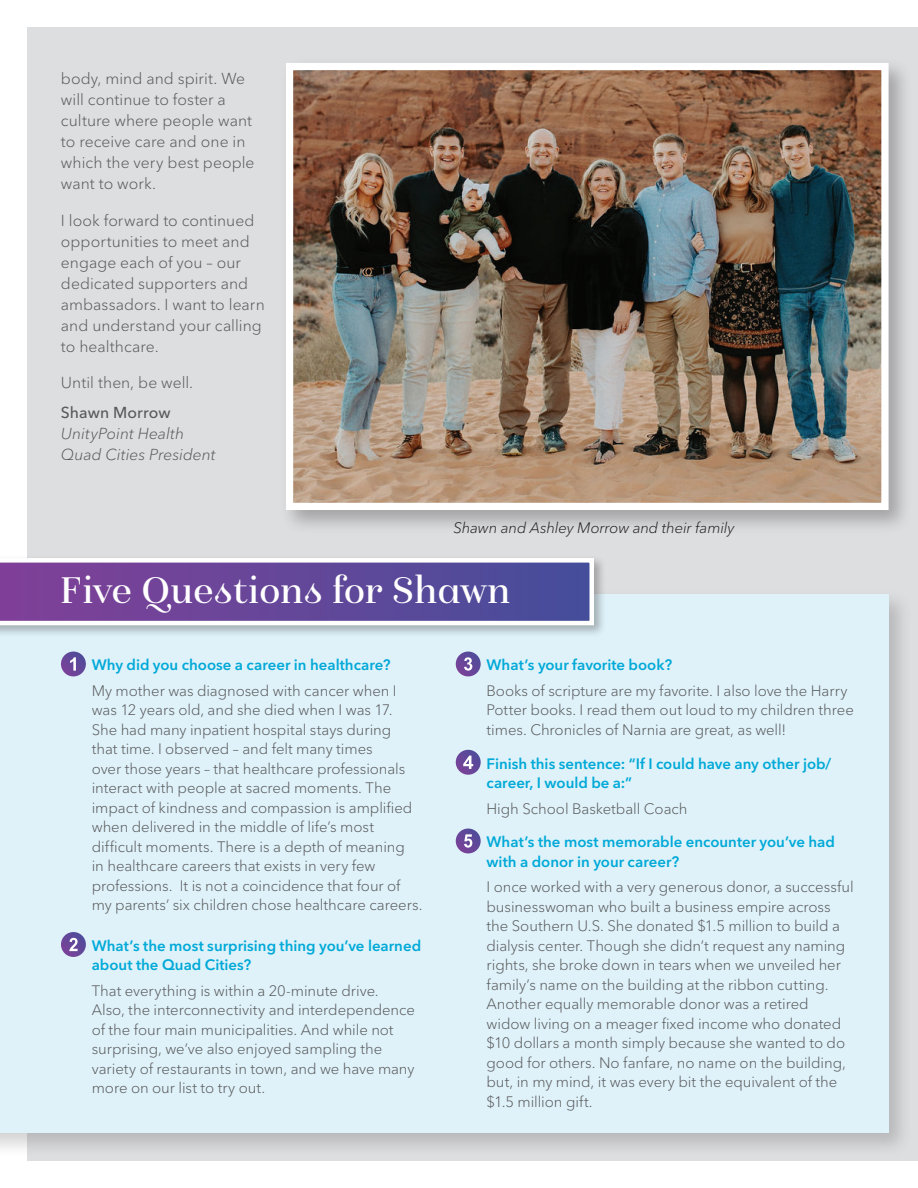
<style>
.page{position:relative;width:918px;height:1188px;background:#fff}
.page>*{position:absolute;margin:0;border:0;box-sizing:border-box;transform-origin:0 0}
.t1{font:39px "Isabel";letter-spacing:-.005em;color:#fff}
.t2{font:300 15.75px/21px "Avenir Next LT Pro";letter-spacing:.005em;color:#58595b}
.t3{font:italic 300 15.75px/21px "Avenir Next LT Pro";color:#58595b}
.t4{font:500 15.75px "Avenir Next LT Pro";letter-spacing:.005em;color:#58595b}
.t5{font:300 15px/19.5px "Avenir Next LT Pro";letter-spacing:-.005em;color:#58595b}
.t6{font:600 15px/19.5px "Avenir Next LT Pro";color:#00a9d8}
.t7{font:italic 300 15px "Avenir Next LT Pro";letter-spacing:-.005em;color:#231f20}
</style>
<div class="page">
<div style="left:27px;top:27px;width:891px;height:1134px;background:#dddee0"></div>
<div style="left:0;top:588px;width:913px;height:570px;background:#231f20;opacity:.2"></div>
<div style="left:0;top:594px;width:889px;height:539px;background:#dff2f9"></div>
<div style="left:280px;top:57px;width:633px;height:478px;background:#231f20;opacity:.31"></div>
<img style="left:294px;top:71px;width:587px;height:431px">
<div style="left:286px;top:63px;width:603px;height:447px;border:7px solid #fff"></div>
<div style="left:0;top:555px;width:606px;height:83px;background:#231f20;opacity:.31"></div>
<svg style="left:0;top:558px;width:594px;height:67px;background:#775ea6"></svg>
<svg style="left:61px;top:652px;width:25px;height:24px"></svg>
<svg style="left:70px;top:657px;width:6px;height:14px"></svg>
<svg style="left:61px;top:932px;width:25px;height:25px"></svg>
<svg style="left:69px;top:938px;width:9px;height:13px"></svg>
<svg style="left:456px;top:652px;width:25px;height:24px"></svg>
<svg style="left:464px;top:657px;width:8px;height:14px"></svg>
<svg style="left:456px;top:750px;width:25px;height:25px"></svg>
<svg style="left:463px;top:756px;width:10px;height:13px"></svg>
<svg style="left:456px;top:829px;width:25px;height:24px"></svg>
<svg style="left:464px;top:834px;width:8px;height:14px"></svg>
<p class="t2" style="left:61px;top:68px;width:195px">body, mind and spirit. We will continue to foster a culture where people want to receive care and one in which the very best people want to work.</p>
<p class="t2" style="left:61px;top:210px;width:205px">I look forward to continued opportunities to meet and engage each of you – our dedicated supporters and ambassadors. I want to learn and understand your calling to healthcare.</p>
<p class="t2" style="left:61px;top:372px;width:134px">Until then, be well.</p>
<p class="t4" style="left:61px;top:403px;width:111px">Shawn Morrow</p>
<p class="t3" style="left:61px;top:423px;width:156px">UnityPoint Health<br>Quad Cities President</p>
<p class="t7" style="left:453px;top:519px;width:283px">Shawn and Ashley Morrow and their family</p>
<h1 class="t1" style="left:61px;top:566px;width:451px">Five Questions for Shawn</h1>
<p class="t6" style="left:92px;top:655px;width:300px">Why did you choose a career in healthcare?</p>
<p class="t5" style="left:92px;top:681px;width:332px">My mother was diagnosed with cancer when I was 12 years old, and she died when I was 17.<br>She had many inpatient hospital stays during<br>that time. I observed – and felt many times<br>over those years – that healthcare professionals interact with people at sacred moments. The impact of kindness and compassion is amplified when delivered in the middle of life’s most difficult moments. There is a depth of meaning<br>in healthcare careers that exists in very few professions. It is not a coincidence that four of my parents’ six children chose healthcare careers.</p>
<p class="t6" style="left:92px;top:936px;width:331px">What’s the most surprising thing you’ve learned about the Quad Cities?</p>
<p class="t5" style="left:92px;top:981px;width:325px">That everything is within a 20-minute drive.<br>Also, the interconnectivity and interdependence of the four main municipalities. And while not surprising, we’ve also enjoyed sampling the variety of restaurants in town, and we have many more on our list to try out.</p>
<p class="t6" style="left:487px;top:655px;width:187px">What’s your favorite book?</p>
<p class="t5" style="left:487px;top:681px;width:369px">Books of scripture are my favorite. I also love the Harry<br>Potter books. I read them out loud to my children three times. Chronicles of Narnia are great, as well!</p>
<p class="t6" style="left:487px;top:754px;width:346px">Finish this sentence: “If I could have any other job/ career, I would be a:”</p>
<p class="t5" style="left:487px;top:799px;width:203px">High School Basketball Coach</p>
<p class="t6" style="left:487px;top:832px;width:350px">What’s the most memorable encounter you’ve had with a donor in your career?</p>
<p class="t5" style="left:487px;top:877px;width:369px">I once worked with a very generous donor, a successful businesswoman who built a business empire across the Southern U.S. She donated $1.5 million to build a dialysis center. Though she didn’t request any naming rights, she broke down in tears when we unveiled her family’s name on the building at the ribbon cutting.<br>Another equally memorable donor was a retired widow living on a meager fixed income who donated $10 dollars a month simply because she wanted to do good for others. No fanfare, no name on the building, but, in my mind, it was every bit the equivalent of the $1.5 million gift.</p>
</div>
